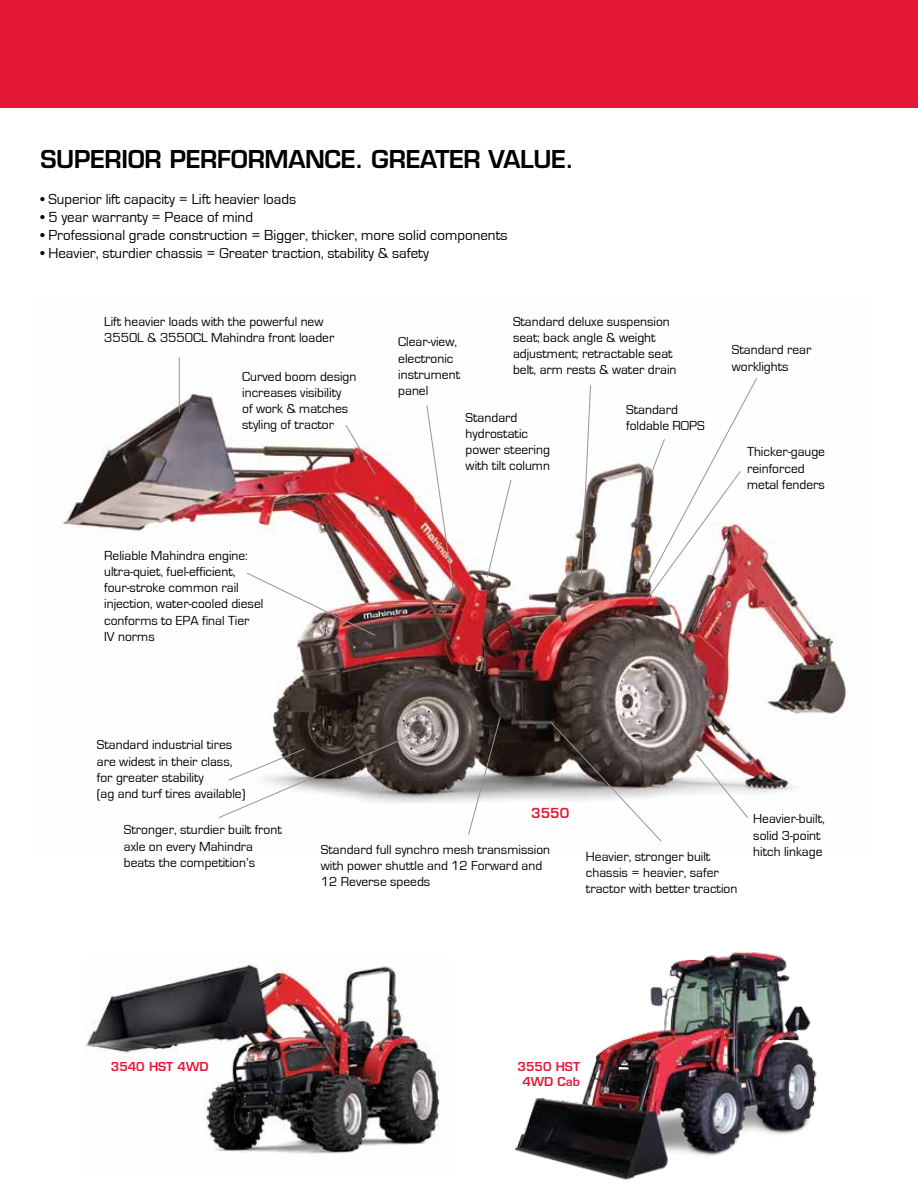
<style>
.page{position:relative;width:918px;height:1188px;background:#fff}
.page>*{position:absolute;margin:0;border:0;box-sizing:border-box;transform-origin:0 0}
.t1{font:600 24px "Eurostile";letter-spacing:-.015em;color:#000}
.t2{font:15px "Eurostile";color:#000}
.t3{font:13.5px/16.2px "Eurostile";color:#000}
.t4{font:600 13.5px "Eurostile";color:#e31837}
.t5{font:600 12px/14.4px "Eurostile";color:#e31837;text-align:center}
</style>
<div class="page">
<div style="left:0;top:0;width:918px;height:108px;background:#e31837"></div>
<img style="left:62px;top:357px;width:784px;height:446px">
<img style="left:85px;top:963px;width:355px;height:191px">
<img style="left:246px;top:572px;width:130px;height:64px">
<svg style="left:487px;top:479px;width:25px;height:99px"></svg>
<img style="left:426px;top:405px;width:28px;height:186px">
<svg style="left:218px;top:732px;width:201px;height:86px"></svg>
<svg style="left:345px;top:424px;width:31px;height:51px"></svg>
<svg style="left:468px;top:716px;width:33px;height:119px"></svg>
<svg style="left:581px;top:384px;width:10px;height:194px"></svg>
<svg style="left:696px;top:754px;width:53px;height:64px"></svg>
<svg style="left:549px;top:721px;width:113px;height:121px"></svg>
<hr style="left:179px;top:357px;width:1px;height:56px;background:#939598">
<svg style="left:645px;top:377px;width:113px;height:224px"></svg>
<img style="left:514px;top:951px;width:303px;height:229px">
<h1 class="t1" style="left:40px;top:144px;width:535px">SUPERIOR PERFORMANCE. GREATER VALUE.</h1>
<p class="t2" style="left:40px;top:191px;width:257px">• Superior lift capacity = Lift heavier loads</p>
<p class="t2" style="left:40px;top:209px;width:214px">• 5 year warranty = Peace of mind</p>
<p class="t2" style="left:40px;top:227px;width:469px">• Professional grade construction = Bigger, thicker, more solid components</p>
<p class="t2" style="left:40px;top:245px;width:390px">• Heavier, sturdier chassis = Greater traction, stability &amp; safety</p>
<p class="t3" style="left:104px;top:313px;width:232px">Lift heavier loads with the powerful new<br>3550L &amp; 3550CL Mahindra front loader</p>
<p class="t3" style="left:242px;top:368px;width:116px">Curved boom design increases visibility<br>of work &amp; matches styling of tractor</p>
<p class="t3" style="left:104px;top:548px;width:161px">Reliable Mahindra engine: ultra-quiet, fuel-efficient, four-stroke common rail injection, water-cooled diesel conforms to EPA final Tier<br>IV norms</p>
<p class="t3" style="left:398px;top:334px;width:63px">Clear-view, electronic instrument panel</p>
<p class="t3" style="left:513px;top:313px;width:165px">Standard deluxe suspension seat; back angle &amp; weight adjustment; retractable seat belt, arm rests &amp; water drain</p>
<p class="t3" style="left:466px;top:409px;width:86px">Standard hydrostatic power steering with tilt column</p>
<p class="t3" style="left:626px;top:402px;width:80px">Standard foldable ROPS</p>
<p class="t3" style="left:732px;top:342px;width:81px">Standard rear worklights</p>
<p class="t3" style="left:747px;top:444px;width:80px">Thicker-gauge reinforced metal fenders</p>
<p class="t3" style="left:97px;top:737px;width:150px">Standard industrial tires are widest in their class, for greater stability<br>(ag and turf tires available)</p>
<p class="t3" style="left:124px;top:822px;width:159px">Stronger, sturdier built front axle on every Mahindra beats the competition’s</p>
<p class="t4" style="left:531px;top:804px;width:40px">3550</p>
<p class="t3" style="left:321px;top:841px;width:231px">Standard full synchro mesh transmission with power shuttle and 12 Forward and<br>12 Reverse speeds</p>
<p class="t3" style="left:586px;top:849px;width:153px">Heavier, stronger built chassis = heavier, safer tractor with better traction</p>
<p class="t3" style="left:753px;top:811px;width:73px">Heavier-built, solid 3-point hitch linkage</p>
<p class="t5" style="left:111px;top:1059px;width:99px">3540 HST 4WD</p>
<p class="t5" style="left:518px;top:1059px;width:64px">3550 HST<br>4WD Cab</p>
</div>
